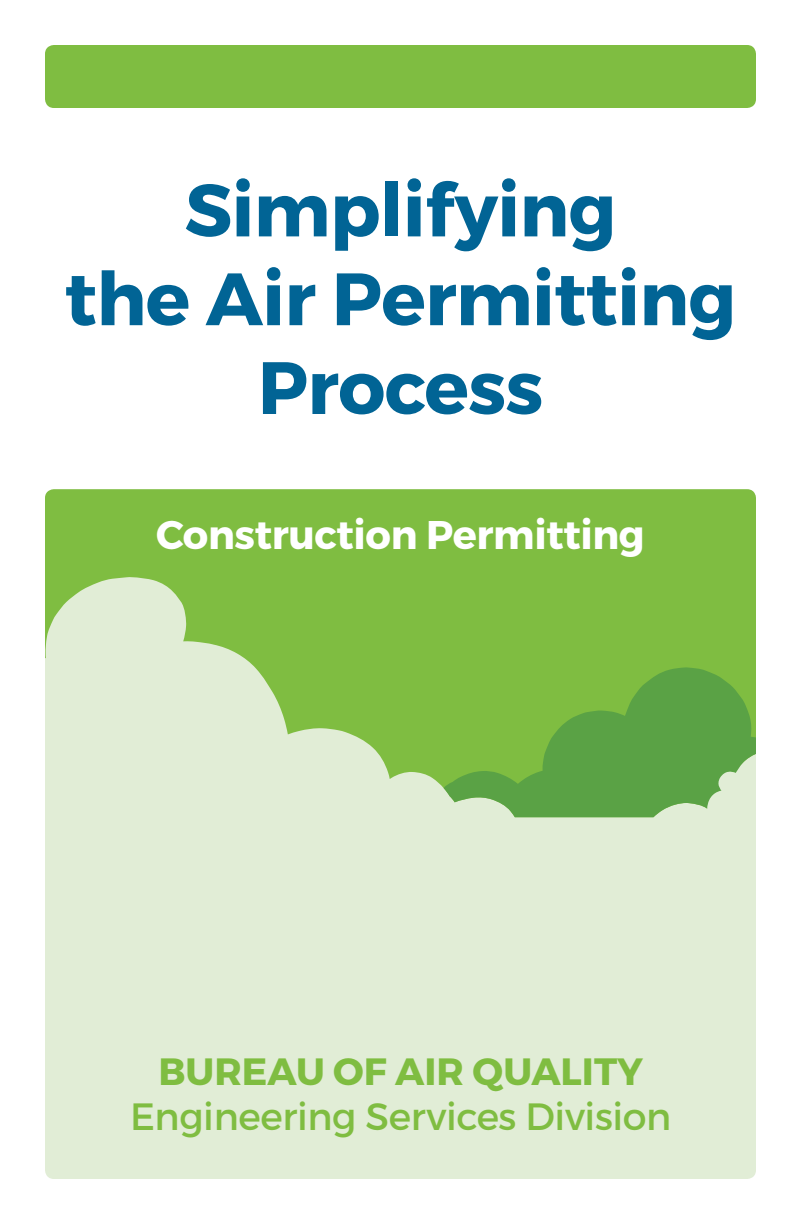
<style>
.page{position:relative;width:792px;height:1224px;background:#fff}
.page>*{position:absolute;margin:0;border:0;box-sizing:border-box;transform-origin:0 0}
.t1{font:700 74px/88.8px "Montserrat";letter-spacing:-.01em;color:#016495;text-align:center}
.t2{font:700 40px "Montserrat";letter-spacing:-.01em;color:#fff}
.t3{font:38px "Montserrat";letter-spacing:-.01em;color:#7fbd41}
.t4{font:700 38px "Montserrat";color:#7fbd41}
</style>
<div class="page">
<div style="left:45px;top:45px;width:711px;height:63px;background:#7fbd41;border-radius:9px"></div>
<div style="left:45px;top:489px;width:711px;height:690px;background:#e1edd6;border-radius:9px"></div>
<div style="left:45px;top:489px;width:711px;height:48px;background:#7fbd41"></div>
<svg style="left:45px;top:537px;width:711px;height:252px;fill:#7fbd41"></svg>
<svg style="left:444px;top:667px;width:312px;height:150px;background:#72b24f"></svg>
<p class="t1" style="left:65px;top:167px;width:673px">Simplifying<br>the Air Permitting<br>Process</p>
<p class="t2" style="left:156px;top:510px;width:490px">Construction Permitting</p>
<p class="t4" style="left:158px;top:1048px;width:486px">BUREAU OF AIR QUALITY</p>
<p class="t3" style="left:130px;top:1093px;width:543px">Engineering Services Division</p>
</div>
